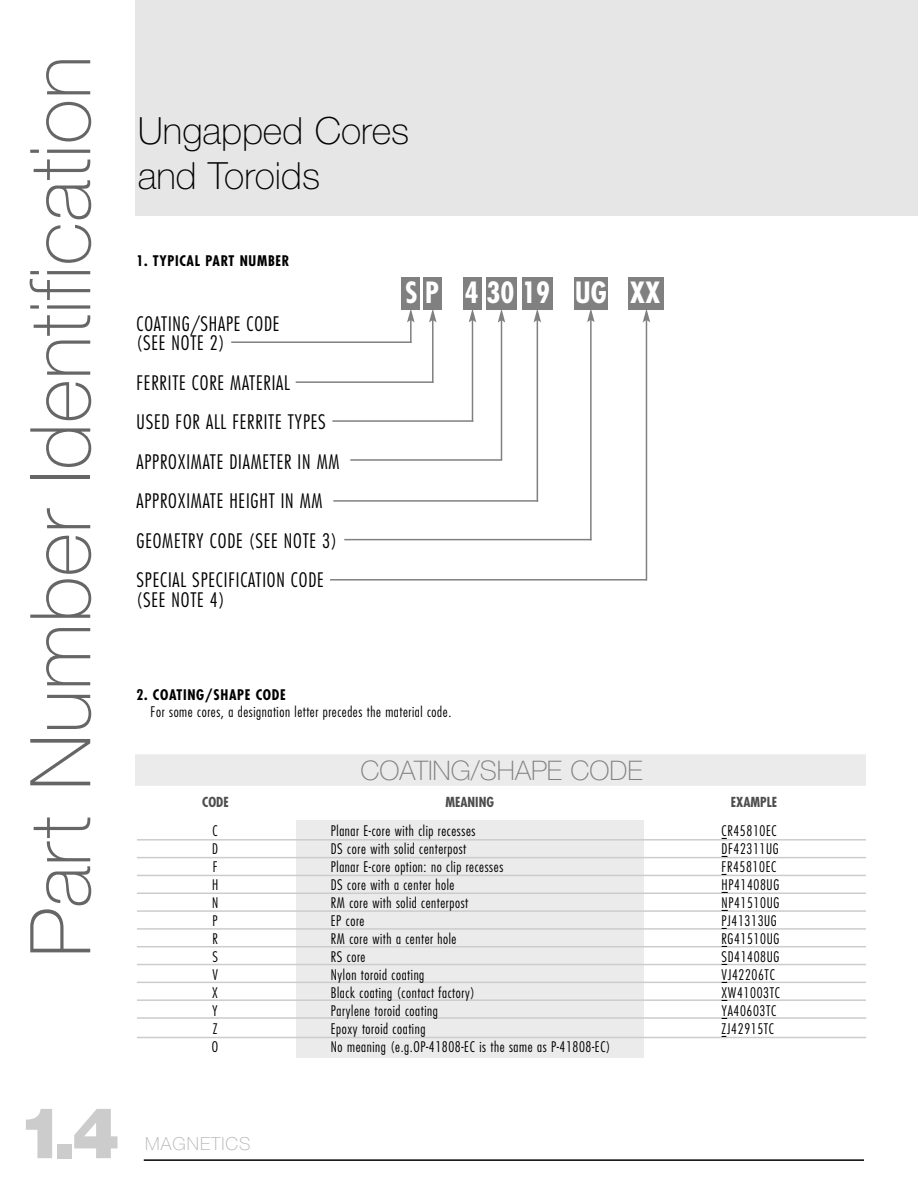
<style>
.page{position:relative;width:918px;height:1188px;background:#fff}
.page>*{position:absolute;margin:0;border:0;box-sizing:border-box;transform-origin:0 0}
.t1{font:100 84px "Helvetica Neue";color:#666}
.t2{font:900 70.8px "Helvetica Neue";color:#ccc}
.t3{font:100 37.5px/45px "Helvetica Neue";color:#000}
.t4{font:700 condensed 28.5px "Futura";color:#fff}
.t5{font:100 27px "Helvetica Neue";color:#808080}
.t6{font:300 condensed 19.5px/39.5px "Futura";letter-spacing:.04em;color:#000}
.t7{font:100 18px "Helvetica Neue";letter-spacing:.055em;color:#b3b3b3}
.t8{font:300 condensed 14.25px "Futura";letter-spacing:.04em;color:#000}
.t9{font:700 condensed 14.25px "Futura";letter-spacing:.05em;color:#000}
.t10{font:700 condensed 13.5px "Futura";color:#4d4d4d}
</style>
<div class="page">
<hr style="left:144px;top:1159px;width:720px;height:2px;background:#000">
<div style="left:135px;top:0;width:783px;height:216px;background:#e6e6e6"></div>
<div style="left:402px;top:277px;width:18px;height:32px;background:#808080"></div>
<div style="left:424px;top:277px;width:18px;height:32px;background:#808080"></div>
<div style="left:463px;top:277px;width:19px;height:32px;background:#808080"></div>
<div style="left:486px;top:277px;width:31px;height:32px;background:#808080"></div>
<div style="left:522px;top:277px;width:31px;height:32px;background:#808080"></div>
<div style="left:574px;top:277px;width:34px;height:32px;background:#808080"></div>
<div style="left:628px;top:277px;width:35px;height:32px;background:#808080"></div>
<div style="left:296px;top:820px;width:347px;height:238px;background:#ebebeb"></div>
<hr style="left:410px;top:320px;width:2px;height:23px;background:#808080">
<svg style="left:407px;top:309px;width:8px;height:13px"></svg>
<hr style="left:432px;top:320px;width:2px;height:63px;background:#808080">
<svg style="left:429px;top:309px;width:8px;height:13px"></svg>
<hr style="left:472px;top:320px;width:1px;height:102px;background:#808080">
<svg style="left:469px;top:309px;width:7px;height:13px"></svg>
<hr style="left:501px;top:320px;width:1px;height:141px;background:#808080">
<svg style="left:498px;top:309px;width:7px;height:14px"></svg>
<hr style="left:537px;top:320px;width:1px;height:182px;background:#808080">
<svg style="left:534px;top:309px;width:7px;height:13px"></svg>
<hr style="left:590px;top:320px;width:2px;height:220px;background:#808080">
<svg style="left:587px;top:309px;width:8px;height:13px"></svg>
<hr style="left:646px;top:320px;width:1px;height:260px;background:#808080">
<svg style="left:643px;top:309px;width:7px;height:13px"></svg>
<hr style="left:231px;top:341px;width:181px;height:2px;background:#808080">
<hr style="left:296px;top:381px;width:138px;height:2px;background:#808080">
<hr style="left:332px;top:420px;width:141px;height:2px;background:#808080">
<hr style="left:350px;top:459px;width:152px;height:2px;background:#808080">
<hr style="left:333px;top:500px;width:205px;height:2px;background:#808080">
<hr style="left:344px;top:539px;width:248px;height:1px;background:#808080">
<hr style="left:330px;top:579px;width:317px;height:2px;background:#808080">
<hr style="left:137px;top:839px;width:729px;height:2px;background:#ccc">
<hr style="left:137px;top:857px;width:729px;height:1px;background:#ccc">
<hr style="left:137px;top:875px;width:729px;height:1px;background:#ccc">
<hr style="left:137px;top:893px;width:729px;height:1px;background:#ccc">
<hr style="left:137px;top:910px;width:729px;height:2px;background:#ccc">
<hr style="left:137px;top:928px;width:729px;height:2px;background:#ccc">
<hr style="left:137px;top:946px;width:729px;height:1px;background:#ccc">
<hr style="left:137px;top:964px;width:729px;height:1px;background:#ccc">
<hr style="left:137px;top:982px;width:729px;height:1px;background:#ccc">
<hr style="left:137px;top:999px;width:729px;height:2px;background:#ccc">
<hr style="left:137px;top:1017px;width:729px;height:2px;background:#ccc">
<hr style="left:137px;top:1037px;width:729px;height:1px;background:#ccc">
<div style="left:135px;top:754px;width:731px;height:32px;background:#ebebeb"></div>
<h1 class="t1" style="left:30px;top:958px;width:904px;rotate:-90deg">Part Number Identification</h1>
<h3 class="t3" style="left:138px;top:111px;width:273px">Ungapped Cores and Toroids</h3>
<p class="t9" style="left:136px;top:255px;width:154px">1. TYPICAL PART NUMBER</p>
<h3 class="t6" style="left:136px;top:315px;width:144px;line-height:19.8px">COATING/SHAPE CODE (SEE NOTE 2)</h3>
<h3 class="t6" style="left:136px;top:364px;width:204px">FERRITE CORE MATERIAL<br>USED FOR ALL FERRITE TYPES<br>APPROXIMATE DIAMETER IN MM<br>APPROXIMATE HEIGHT IN MM<br>GEOMETRY CODE (SEE NOTE 3)<br>SPECIAL SPECIFICATION CODE</h3>
<h3 class="t6" style="left:136px;top:581px;width:90px">(SEE NOTE 4)</h3>
<h3 class="t4" style="left:405px;top:280px;width:257px">S P 4 30 19 UG XX</h3>
<p class="t9" style="left:136px;top:689px;width:151px">2. COATING/SHAPE CODE</p>
<p class="t8" style="left:151px;top:706px;width:302px">For some cores, a designation letter precedes the material code.</p>
<h3 class="t5" style="left:360px;top:761px;width:284px">COATING/SHAPE CODE</h3>
<p class="t10" style="left:202px;top:796px;width:28px">CODE</p>
<p class="t10" style="left:445px;top:796px;width:50px">MEANING</p>
<p class="t10" style="left:731px;top:796px;width:48px">EXAMPLE</p>
<p class="t8" style="left:212px;top:825px;width:7px">C</p>
<p class="t8" style="left:331px;top:825px;width:146px">Planar E-core with clip recesses</p>
<p class="t8" style="left:722px;top:825px;width:57px">CR45810EC</p>
<p class="t8" style="left:212px;top:843px;width:7px">D</p>
<p class="t8" style="left:331px;top:843px;width:137px">DS core with solid centerpost</p>
<p class="t8" style="left:722px;top:843px;width:59px">DF42311UG</p>
<p class="t8" style="left:213px;top:861px;width:6px">F</p>
<p class="t8" style="left:331px;top:861px;width:174px">Planar E-core option: no clip recesses</p>
<p class="t8" style="left:722px;top:861px;width:56px">FR45810EC</p>
<p class="t8" style="left:212px;top:879px;width:8px">H</p>
<p class="t8" style="left:331px;top:879px;width:125px">DS core with a center hole</p>
<p class="t8" style="left:722px;top:879px;width:59px">HP41408UG</p>
<p class="t8" style="left:212px;top:897px;width:8px">N</p>
<p class="t8" style="left:331px;top:897px;width:139px">RM core with solid centerpost</p>
<p class="t8" style="left:722px;top:897px;width:59px">NP41510UG</p>
<p class="t8" style="left:213px;top:915px;width:7px">P</p>
<p class="t8" style="left:331px;top:915px;width:35px">EP core</p>
<p class="t8" style="left:722px;top:915px;width:57px">PJ41313UG</p>
<p class="t8" style="left:212px;top:933px;width:7px">R</p>
<p class="t8" style="left:331px;top:933px;width:127px">RM core with a center hole</p>
<p class="t8" style="left:722px;top:933px;width:59px">RG41510UG</p>
<p class="t8" style="left:212px;top:951px;width:7px">S</p>
<p class="t8" style="left:331px;top:951px;width:36px">RS core</p>
<p class="t8" style="left:722px;top:951px;width:59px">SD41408UG</p>
<p class="t8" style="left:212px;top:969px;width:7px">V</p>
<p class="t8" style="left:331px;top:969px;width:95px">Nylon toroid coating</p>
<p class="t8" style="left:722px;top:969px;width:55px">VJ42206TC</p>
<p class="t8" style="left:212px;top:987px;width:7px">X</p>
<p class="t8" style="left:331px;top:987px;width:146px">Black coating (contact factory)</p>
<p class="t8" style="left:722px;top:987px;width:60px">XW41003TC</p>
<p class="t8" style="left:212px;top:1005px;width:7px">Y</p>
<p class="t8" style="left:331px;top:1005px;width:109px">Parylene toroid coating</p>
<p class="t8" style="left:722px;top:1005px;width:56px">YA40603TC</p>
<p class="t8" style="left:213px;top:1023px;width:6px">Z</p>
<p class="t8" style="left:331px;top:1023px;width:96px">Epoxy toroid coating</p>
<p class="t8" style="left:722px;top:1023px;width:54px">ZJ42915TC</p>
<p class="t8" style="left:212px;top:1041px;width:8px">O</p>
<p class="t8" style="left:331px;top:1041px;width:281px">No meaning (e.g.OP-41808-EC is the same as P-41808-EC)</p>
<h2 class="t2" style="left:18px;top:1108px;width:103px">1.4</h2>
<p class="t7" style="left:145px;top:1137px;width:107px">MAGNETICS</p>
</div>
